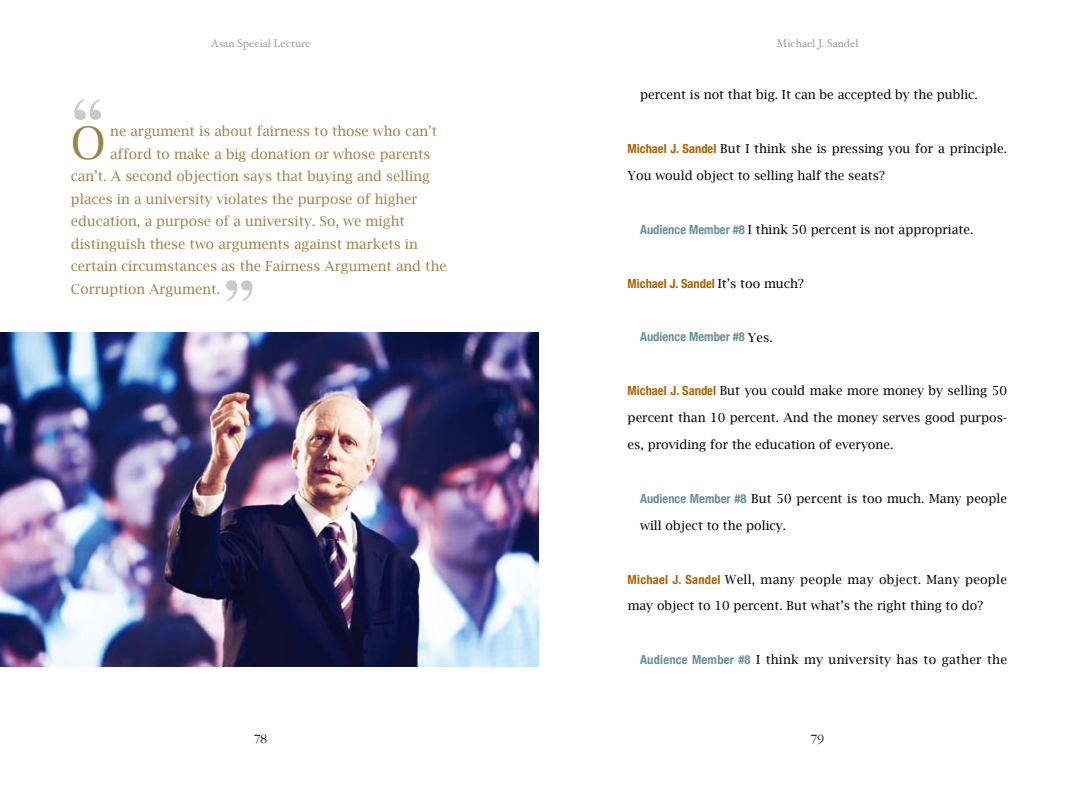
<style>
.page{position:relative;width:1078px;height:798px;background:#fff}
.page>*{position:absolute;margin:0;border:0;box-sizing:border-box;transform-origin:0 0}
.t1{font:87.5px "YDVY Mj O Std 12";color:#c9c9ca;scale:1.05 1}
.t2{font:44.88px "Lucida Bright";color:#9f8248}
.t3{font:13.75px "Lucida Bright";color:#9f8248}
.t4{font:13.75px "Sand Sm";color:#000}
.t5{font:12.5px/26.9px "Lucida Bright";color:#000}
.t6{font:700 condensed 12.5px "Helvetica Neue";color:#ab6300}
.t7{font:700 condensed 12.5px "Helvetica Neue";color:#6a9195}
.t8{font:11.25px "Hoefler Text";color:#9f9fa0}
.s1{font-family:"Helvetica Neue";font-weight:700;font-stretch:condensed;color:#ab6300}
.s2{font-family:"Helvetica Neue";font-weight:700;font-stretch:condensed;color:#6a9195}
.s3{font-family:"Lucida Bright";font-weight:400;font-stretch:normal;color:#000}
</style>
<div class="page">
<img style="left:0;top:332px;width:539px;height:334px">
<h1 class="t1" style="left:69px;top:95px;width:36px">“</h1>
<p class="t8" style="left:211px;top:39px;width:101px">Asan Special Lecture</p>
<h2 class="t2" style="left:71px;top:115px;width:36px">O</h2>
<p class="t3" style="left:110px;top:123px;width:328px">ne argument is about fairness to those who can’t</p>
<p class="t3" style="left:110px;top:145px;width:321px">afford to make a big donation or whose parents</p>
<p class="t3" style="left:71px;top:168px;width:360px">can’t. A second objection says that buying and selling</p>
<p class="t3" style="left:71px;top:190px;width:348px">places in a university violates the purpose of higher</p>
<p class="t3" style="left:71px;top:213px;width:335px">education, a purpose of a university. So, we might</p>
<p class="t3" style="left:71px;top:235px;width:348px">distinguish these two arguments against markets in</p>
<p class="t3" style="left:71px;top:258px;width:377px">certain circumstances as the Fairness Argument and the</p>
<p class="t3" style="left:71px;top:280px;width:151px">Corruption Argument.</p>
<h1 class="t1" style="left:221px;top:276px;width:36px">”</h1>
<p class="t4" style="left:254px;top:732px;width:15px">78</p>
<p class="t8" style="left:776px;top:39px;width:83px">Michael J. Sandel</p>
<p class="t5" style="left:640px;top:81px;width:339px">percent is not that big. It can be accepted by the public.</p>
<p class="t5" style="left:627px;top:135px;width:381px"><span class="s1">Michael J. Sandel</span> But I think she is pressing you for a principle.<br>You would object to selling half the seats?</p>
<p class="t5" style="left:640px;top:216px;width:335px"><span class="s2">Audience Member #8</span> I think 50 percent is not appropriate.</p>
<p class="t6" style="left:627px;top:275px;width:178px">Michael J. Sandel <span class="s3">It’s too much?</span></p>
<p class="t7" style="left:640px;top:329px;width:134px">Audience Member #8 <span class="s3">Yes.</span></p>
<p class="t5" style="left:627px;top:377px;width:381px;text-align:justify"><span class="s1">Michael J. Sandel</span> But you could make more money by selling 50 percent than 10 percent. And the money serves good purpos&shy;es, providing for the education of everyone.</p>
<p class="t5" style="left:640px;top:484px;width:368px"><span class="s2">Audience Member #8</span> But 50 percent is too much. Many people will object to the policy.</p>
<p class="t5" style="left:627px;top:565px;width:381px"><span class="s1">Michael J. Sandel</span> Well, many people may object. Many people may object to 10 percent. But what’s the right thing to do?</p>
<p class="t5" style="left:640px;top:645px;width:368px"><span class="s2">Audience Member #8</span> I think my university has to gather the</p>
<p class="t4" style="left:810px;top:732px;width:15px">79</p>
</div>
